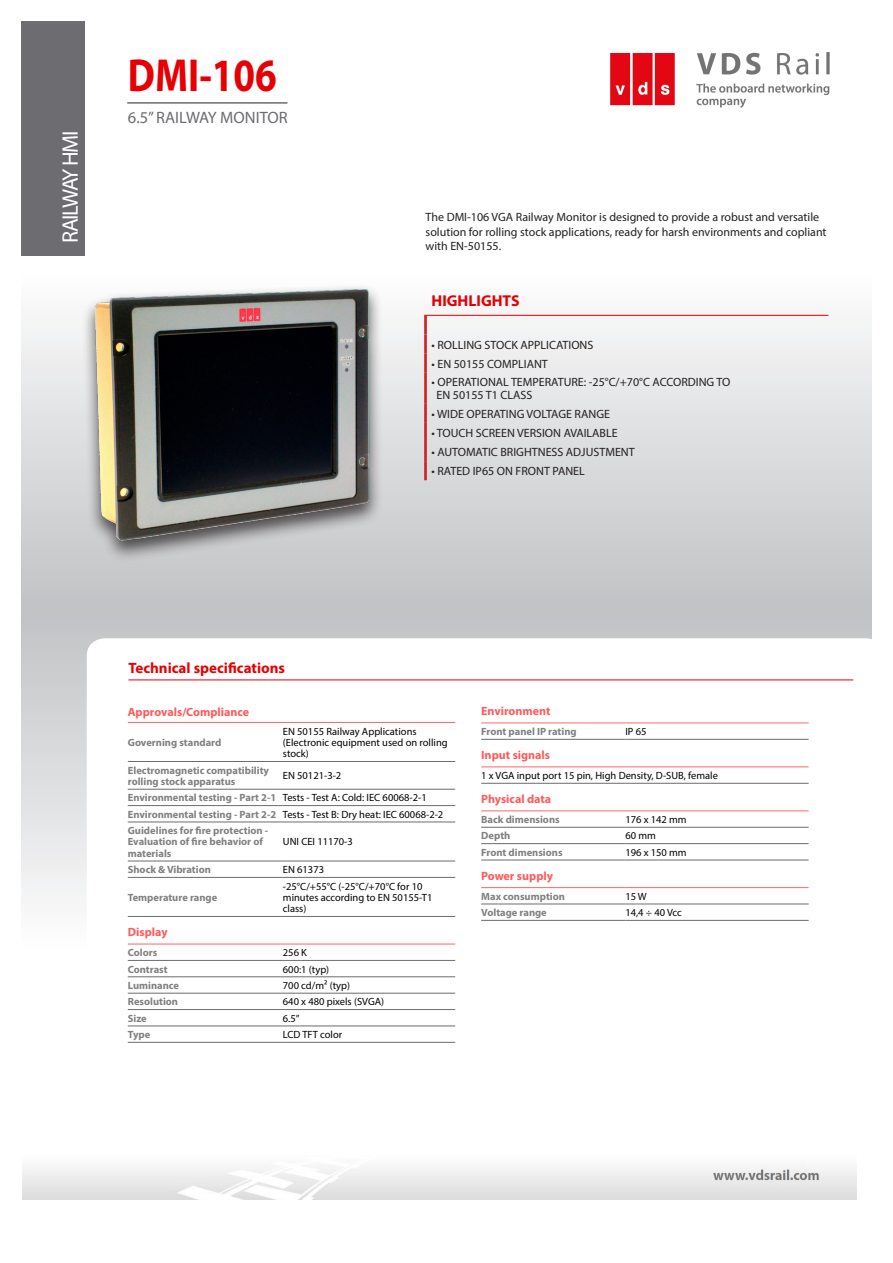
<style>
.page{position:relative;width:893px;height:1263px;background:#fff}
.page>*{position:absolute;margin:0;border:0;box-sizing:border-box;transform-origin:0 0}
.t1{font:700 46.5px "Myriad Pro";color:#e60004;scale:.84 1}
.t2{font:22.5px "Myriad Pro";letter-spacing:-.06em;color:#fff}
.t3{font:16.5px "Myriad Pro";color:#6c6c71}
.t4{font:700 15.75px "Myriad Pro";color:#e60004}
.t5{font:700 15px "Myriad Pro";color:#e60004}
.t6{font:12px/13.5px "Myriad Pro";color:#231f20}
.t7{font:700 12px "Myriad Pro";color:#ff5a5a}
.t8{font:10.5px/11.4px "Myriad Pro";color:#000}
.t9{font:700 10.5px/11.4px "Myriad Pro";color:#808080}
</style>
<div class="page">
<div style="left:21px;top:610px;width:851px;height:589px;background:linear-gradient(to bottom,#cacbce,#fff)"></div>
<div style="left:21px;top:21px;width:851px;height:589px;background:linear-gradient(to bottom,#fff,#cbccce)"></div>
<div style="left:21px;top:21px;width:64px;height:235px;background:#6c6c71"></div>
<div style="left:87px;top:638px;width:797px;height:499px;background:#fff;border-radius:18px"></div>
<img style="left:604px;top:34px;width:238px;height:81px">
<hr style="left:128px;top:680px;width:725px;height:1px;background:#e60004">
<img style="left:21px;top:1121px;width:836px;height:78px">
<div style="left:81px;top:284px;width:302px;height:279px;background:#231f20;opacity:.76"></div>
<img style="left:87px;top:284px;width:293px;height:259px">
<hr style="left:424px;top:334px;width:3px;height:20px;background:#d1232a">
<hr style="left:424px;top:354px;width:3px;height:19px;background:#d1232a">
<hr style="left:424px;top:373px;width:3px;height:31px;background:#d1232a">
<hr style="left:424px;top:404px;width:3px;height:19px;background:#d1232a">
<hr style="left:424px;top:423px;width:3px;height:19px;background:#d1232a">
<hr style="left:424px;top:442px;width:3px;height:19px;background:#d1232a">
<hr style="left:424px;top:461px;width:3px;height:19px;background:#d1232a">
<hr style="left:424px;top:316px;width:3px;height:18px;background:#d1232a">
<hr style="left:424px;top:315px;width:404px;height:1px;background:#e60004">
<hr style="left:127px;top:103px;width:160px;height:1px;background:#231f20">
<hr style="left:128px;top:761px;width:155px;height:1px;background:#6c6c71">
<hr style="left:283px;top:761px;width:172px;height:1px;background:#6c6c71">
<hr style="left:128px;top:789px;width:155px;height:1px;background:#6c6c71">
<hr style="left:283px;top:789px;width:172px;height:1px;background:#6c6c71">
<hr style="left:128px;top:805px;width:155px;height:1px;background:#6c6c71">
<hr style="left:283px;top:805px;width:172px;height:1px;background:#6c6c71">
<hr style="left:128px;top:822px;width:155px;height:1px;background:#6c6c71">
<hr style="left:283px;top:822px;width:172px;height:1px;background:#6c6c71">
<hr style="left:128px;top:861px;width:155px;height:1px;background:#6c6c71">
<hr style="left:283px;top:861px;width:172px;height:1px;background:#6c6c71">
<hr style="left:128px;top:877px;width:155px;height:1px;background:#6c6c71">
<hr style="left:283px;top:877px;width:172px;height:1px;background:#6c6c71">
<hr style="left:128px;top:960px;width:155px;height:1px;background:#6c6c71">
<hr style="left:283px;top:960px;width:172px;height:1px;background:#6c6c71">
<hr style="left:128px;top:976px;width:155px;height:1px;background:#6c6c71">
<hr style="left:283px;top:976px;width:172px;height:1px;background:#6c6c71">
<hr style="left:128px;top:993px;width:155px;height:1px;background:#6c6c71">
<hr style="left:283px;top:993px;width:172px;height:1px;background:#6c6c71">
<hr style="left:128px;top:1009px;width:155px;height:1px;background:#6c6c71">
<hr style="left:283px;top:1009px;width:172px;height:1px;background:#6c6c71">
<hr style="left:128px;top:1026px;width:155px;height:1px;background:#6c6c71">
<hr style="left:283px;top:1026px;width:172px;height:1px;background:#6c6c71">
<hr style="left:128px;top:1042px;width:155px;height:1px;background:#6c6c71">
<hr style="left:283px;top:1042px;width:172px;height:1px;background:#6c6c71">
<hr style="left:128px;top:722px;width:155px;height:1px;background:#f66">
<hr style="left:283px;top:722px;width:172px;height:1px;background:#f66">
<hr style="left:128px;top:916px;width:155px;height:1px;background:#6c6c71">
<hr style="left:283px;top:916px;width:172px;height:1px;background:#6c6c71">
<hr style="left:128px;top:944px;width:155px;height:1px;background:#f66">
<hr style="left:283px;top:944px;width:172px;height:1px;background:#f66">
<hr style="left:481px;top:827px;width:144px;height:1px;background:#6c6c71">
<hr style="left:625px;top:827px;width:184px;height:1px;background:#6c6c71">
<hr style="left:481px;top:843px;width:144px;height:1px;background:#6c6c71">
<hr style="left:625px;top:843px;width:184px;height:1px;background:#6c6c71">
<hr style="left:481px;top:904px;width:144px;height:1px;background:#6c6c71">
<hr style="left:625px;top:904px;width:184px;height:1px;background:#6c6c71">
<hr style="left:481px;top:920px;width:144px;height:1px;background:#6c6c71">
<hr style="left:625px;top:920px;width:184px;height:1px;background:#6c6c71">
<hr style="left:481px;top:723px;width:144px;height:1px;background:#f66">
<hr style="left:625px;top:723px;width:184px;height:1px;background:#f66">
<hr style="left:481px;top:739px;width:144px;height:1px;background:#6c6c71">
<hr style="left:625px;top:739px;width:184px;height:1px;background:#6c6c71">
<hr style="left:481px;top:767px;width:144px;height:1px;background:#f66">
<hr style="left:625px;top:767px;width:184px;height:1px;background:#f66">
<hr style="left:481px;top:783px;width:144px;height:1px;background:#6c6c71">
<hr style="left:625px;top:783px;width:184px;height:1px;background:#6c6c71">
<hr style="left:481px;top:811px;width:144px;height:1px;background:#f66">
<hr style="left:625px;top:811px;width:184px;height:1px;background:#f66">
<hr style="left:481px;top:860px;width:144px;height:1px;background:#6c6c71">
<hr style="left:625px;top:860px;width:184px;height:1px;background:#6c6c71">
<hr style="left:481px;top:887px;width:144px;height:1px;background:#f66">
<hr style="left:625px;top:887px;width:184px;height:1px;background:#f66">
<p class="t2" style="left:56px;top:243px;width:113px;rotate:-90deg">RAILWAY HMI</p>
<p class="t1" style="left:128px;top:45px;width:179px">DMI-106</p>
<p class="t3" style="left:128px;top:107px;width:161px">6.5” RAILWAY MONITOR</p>
<p class="t6" style="left:426px;top:210px;width:395px">The DMI-106 VGA Railway Monitor is designed to provide a robust and versatile</p>
<p class="t6" style="left:426px;top:225px;width:403px">solution for rolling stock applications, ready for harsh environments and copliant</p>
<p class="t6" style="left:426px;top:239px;width:77px">with EN-50155.</p>
<p class="t4" style="left:431px;top:291px;width:90px">HIGHLIGHTS</p>
<p class="t6" style="left:431px;top:338px;width:163px">• ROLLING STOCK APPLICATIONS</p>
<p class="t6" style="left:431px;top:357px;width:118px">• EN 50155 COMPLIANT</p>
<p class="t6" style="left:437px;top:375px;width:295px;text-indent:-5px">• OPERATIONAL TEMPERATURE: -25°C/+70°C ACCORDING TO<br>EN 50155 T1 CLASS</p>
<p class="t6" style="left:431px;top:407px;width:180px">• WIDE OPERATING VOLTAGE RANGE</p>
<p class="t6" style="left:431px;top:426px;width:188px">• TOUCH SCREEN VERSION AVAILABLE</p>
<p class="t6" style="left:431px;top:445px;width:205px">• AUTOMATIC BRIGHTNESS ADJUSTMENT</p>
<p class="t6" style="left:431px;top:464px;width:155px">• RATED IP65 ON FRONT PANEL</p>
<p class="t5" style="left:128px;top:658px;width:158px">Technical specifications</p>
<p class="t7" style="left:128px;top:704px;width:123px">Approvals/Compliance</p>
<p class="t9" style="left:128px;top:736px;width:95px">Governing standard</p>
<p class="t8" style="left:283px;top:725px;width:166px">EN 50155 Railway Applications (Electronic equipment used on rolling stock)</p>
<p class="t9" style="left:128px;top:764px;width:143px">Electromagnetic compatibility rolling stock apparatus</p>
<p class="t8" style="left:283px;top:770px;width:60px">EN 50121-3-2</p>
<p class="t9" style="left:128px;top:792px;width:150px">Environmental testing - Part 2-1</p>
<p class="t8" style="left:283px;top:792px;width:145px">Tests - Test A: Cold: IEC 60068-2-1</p>
<p class="t9" style="left:128px;top:808px;width:150px">Environmental testing - Part 2-2</p>
<p class="t8" style="left:283px;top:808px;width:162px">Tests - Test B: Dry heat: IEC 60068-2-2</p>
<p class="t9" style="left:128px;top:824px;width:142px">Guidelines for fire protection -<br>Evaluation of fire behavior of materials</p>
<p class="t8" style="left:283px;top:836px;width:71px">UNI CEI 11170-3</p>
<p class="t9" style="left:128px;top:863px;width:85px">Shock &amp; Vibration</p>
<p class="t8" style="left:283px;top:864px;width:43px">EN 61373</p>
<p class="t9" style="left:128px;top:891px;width:91px">Temperature range</p>
<p class="t8" style="left:283px;top:880px;width:151px">-25°C/+55°C (-25°C/+70°C for 10 minutes according to EN 50155-T1 class)</p>
<p class="t7" style="left:128px;top:924px;width:41px">Display</p>
<p class="t9" style="left:128px;top:946px;width:31px">Colors</p>
<p class="t8" style="left:283px;top:947px;width:26px">256 K</p>
<p class="t9" style="left:128px;top:963px;width:41px">Contrast</p>
<p class="t8" style="left:283px;top:963px;width:48px">600:1 (typ)</p>
<p class="t9" style="left:128px;top:979px;width:53px">Luminance</p>
<p class="t8" style="left:283px;top:979px;width:69px">700 cd/m² (typ)</p>
<p class="t9" style="left:128px;top:996px;width:52px">Resolution</p>
<p class="t8" style="left:283px;top:996px;width:103px">640 x 480 pixels (SVGA)</p>
<p class="t9" style="left:128px;top:1012px;width:20px">Size</p>
<p class="t8" style="left:283px;top:1012px;width:18px">6.5”</p>
<p class="t9" style="left:128px;top:1028px;width:24px">Type</p>
<p class="t8" style="left:283px;top:1029px;width:61px">LCD TFT color</p>
<p class="t7" style="left:481px;top:703px;width:71px">Environment</p>
<p class="t9" style="left:481px;top:725px;width:97px">Front panel IP rating</p>
<p class="t8" style="left:625px;top:726px;width:23px">IP 65</p>
<p class="t7" style="left:481px;top:747px;width:70px">Input signals</p>
<p class="t8" style="left:481px;top:770px;width:238px">1 x VGA input port 15 pin, High Density, D-SUB, female</p>
<p class="t7" style="left:481px;top:791px;width:72px">Physical data</p>
<p class="t9" style="left:481px;top:813px;width:80px">Back dimensions</p>
<p class="t8" style="left:625px;top:814px;width:63px">176 x 142 mm</p>
<p class="t9" style="left:481px;top:830px;width:31px">Depth</p>
<p class="t8" style="left:625px;top:830px;width:32px">60 mm</p>
<p class="t9" style="left:481px;top:846px;width:83px">Front dimensions</p>
<p class="t8" style="left:625px;top:846px;width:63px">196 x 150 mm</p>
<p class="t7" style="left:481px;top:868px;width:73px">Power supply</p>
<p class="t9" style="left:481px;top:890px;width:85px">Max consumption</p>
<p class="t8" style="left:625px;top:890px;width:23px">15 W</p>
<p class="t9" style="left:481px;top:906px;width:67px">Voltage range</p>
<p class="t8" style="left:625px;top:907px;width:58px">14,4 ÷ 40 Vcc</p>
</div>
